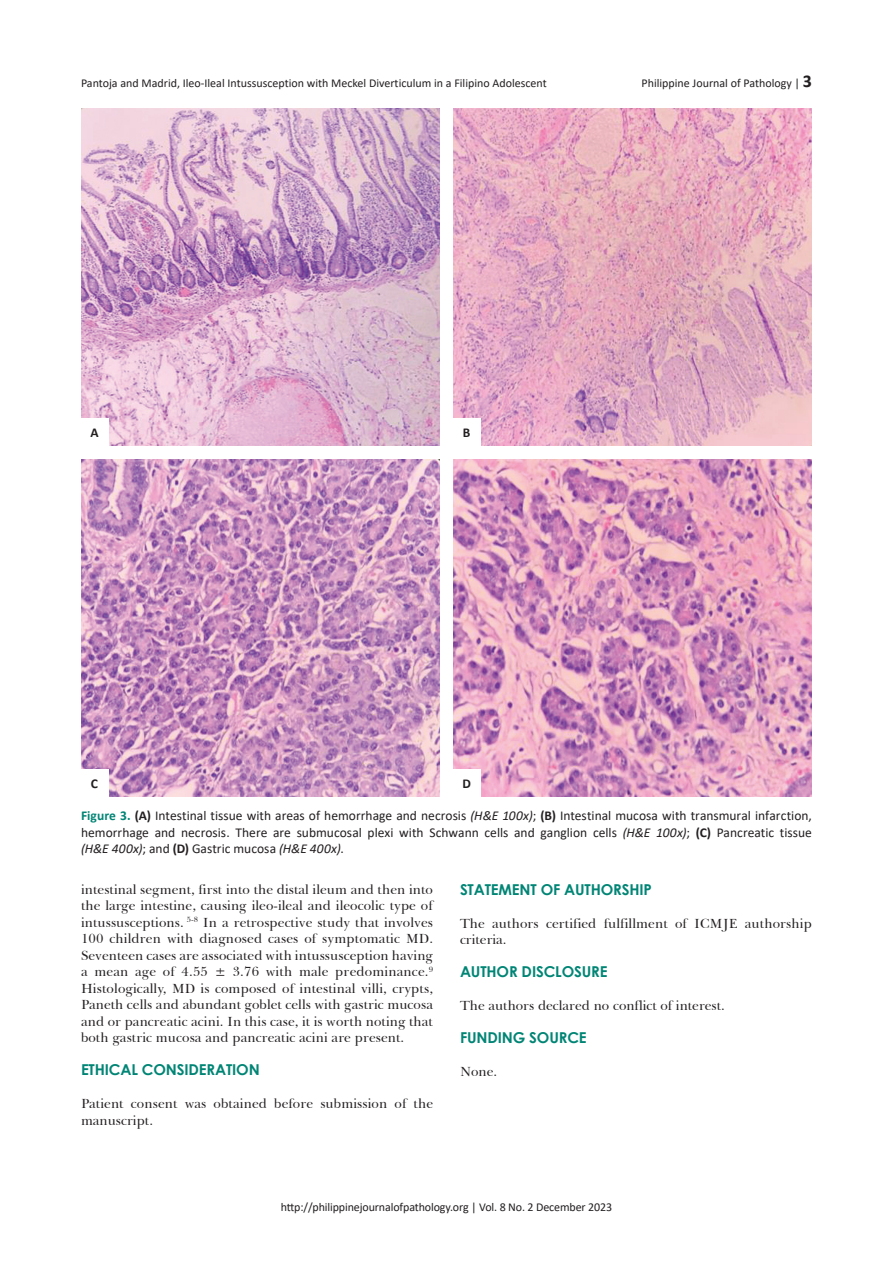
<style>
.page{position:relative;width:893px;height:1263px;background:#fff}
.page>*{position:absolute;margin:0;border:0;box-sizing:border-box;transform-origin:0 0}
.t1{font:700 15px "Century Gothic";letter-spacing:-.01em;color:#008575}
.t2{font:13.5px/16.5px "Baskerville BT";letter-spacing:.005em;color:#231f20}
.t3{font:13.5px/16.5px "Calibri";color:#231f20;text-align:justify}
.t4{font:700 13.5px "Calibri";color:#231f20}
.t5{font:12px "Calibri";color:#231f20}
.s1{font-weight:700;font-size:18px}
.s2{font-weight:700;color:#008575}
.s3{font-weight:700}
.s4{font-style:italic}
</style>
<div class="page">
<img style="left:453px;top:459px;width:359px;height:337px">
<img style="left:453px;top:108px;width:359px;height:338px">
<img style="left:81px;top:459px;width:359px;height:337px">
<img style="left:81px;top:108px;width:359px;height:338px">
<div style="left:81px;top:418px;width:27px;height:28px;background:#fff"></div>
<div style="left:81px;top:770px;width:27px;height:26px;background:#fff"></div>
<div style="left:453px;top:418px;width:27px;height:28px;background:#fff"></div>
<div style="left:453px;top:770px;width:27px;height:26px;background:#fff"></div>
<p class="t5" style="left:81px;top:75px;width:467px">Pantoja and Madrid, Ileo-Ileal Intussusception with Meckel Diverticulum in a Filipino Adolescent</p>
<p class="t5" style="left:641px;top:75px;width:172px">Philippine Journal of Pathology | <span class="s1">3</span></p>
<p class="t4" style="left:90px;top:423px;width:10px">A</p>
<p class="t4" style="left:91px;top:774px;width:9px">C</p>
<p class="t4" style="left:463px;top:423px;width:9px">B</p>
<p class="t4" style="left:462px;top:774px;width:10px">D</p>
<p class="t3" style="left:81px;top:807px;width:732px"><span class="s2">Figure 3.</span> <span class="s3">(A)</span> Intestinal tissue with areas of hemorrhage and necrosis <span class="s4">(H&amp;E 100x)</span>; <span class="s3">(B)</span> Intestinal mucosa with transmural infarction, hemorrhage and necrosis. There are submucosal plexi with Schwann cells and ganglion cells <span class="s4">(H&amp;E 100x)</span>; <span class="s3">(C)</span> Pancreatic tissue <span class="s4">(H&amp;E 400x)</span>; and <span class="s3">(D)</span> Gastric mucosa <span class="s4">(H&amp;E 400x)</span>.</p>
<p class="t2" style="left:81px;top:881px;width:354px;text-align:justify">intestinal segment, first into the distal ileum and then into the large intestine, causing ileo-ileal and ileocolic type of intussusceptions. <sup>5-8</sup> In a retrospective study that involves 100 children with diagnosed cases of symptomatic MD.<br>Seventeen cases are associated with intussusception having a mean age of 4.55 ± 3.76 with male predominance.<sup>9<br></sup>Histologically, MD is composed of intestinal villi, crypts, Paneth cells and abundant goblet cells with gastric mucosa and or pancreatic acini. In this case, it is worth noting that both gastric mucosa and pancreatic acini are present.</p>
<p class="t1" style="left:81px;top:1058px;width:113px">ETHICAL CONSIDERATION</p>
<p class="t2" style="left:81px;top:1095px;width:354px">Patient consent was obtained before submission of the manuscript.</p>
<p class="t1" style="left:460px;top:878px;width:10px">STATEMENT</p>
<p class="t1" style="left:541px;top:878px;width:113px">OF AUTHORSHIP</p>
<p class="t2" style="left:460px;top:915px;width:353px">The authors certified fulfillment of ICMJE authorship criteria.</p>
<p class="t1" style="left:460px;top:960px;width:131px">AUTHOR DISCLOSURE</p>
<p class="t2" style="left:460px;top:997px;width:266px">The authors declared no conflict of interest.</p>
<p class="t1" style="left:460px;top:1026px;width:17px">FUNDIN</p>
<p class="t1" style="left:513px;top:1026px;width:27px">G SOURCE</p>
<p class="t2" style="left:460px;top:1063px;width:39px">None.</p>
<p class="t5" style="left:281px;top:1198px;width:333px">http://philippinejournalofpathology.org | Vol. 8 No. 2 December 2023</p>
</div>
